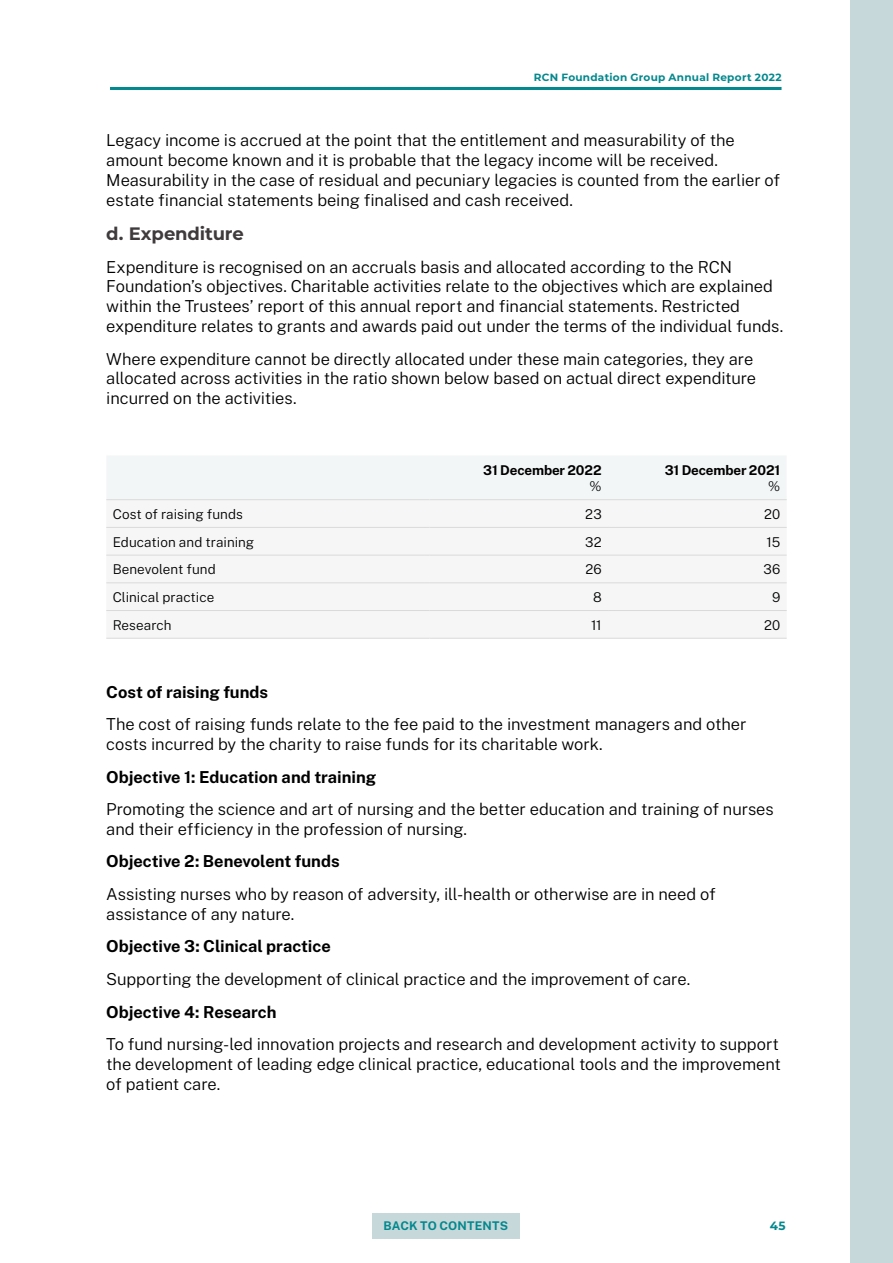
<style>
.page{position:relative;width:893px;height:1263px;background:#fff}
.page>*{position:absolute;margin:0;border:0;box-sizing:border-box;transform-origin:0 0}
.t1{font:700 18px "Montserrat";letter-spacing:-.005em;color:#3f3b3d}
.t2{font:300 16.5px/19.8px "Public Sans";letter-spacing:-.005em;color:#000}
.t3{font:700 16.5px "Public Sans";color:#000}
.t4{font:300 13.5px "Public Sans";letter-spacing:.005em;color:#000}
.t5{font:700 13.5px "Public Sans";letter-spacing:-.01em;color:#000}
.t6{font:300 13.5px "Public Sans";color:#010202}
.t7{font:700 12px "Public Sans";letter-spacing:.015em;color:#03888d}
.t8{font:700 12px "Montserrat";color:#03888d}
.t9{font:700 10.5px "Montserrat";letter-spacing:.025em;color:#03888d}
</style>
<div class="page">
<hr style="left:110px;top:87px;width:671px;height:3px;background:#03888d">
<div style="left:850px;top:0;width:43px;height:1263px;background:#c7d8db"></div>
<div style="left:372px;top:1213px;width:148px;height:25px;background:#c7d8db"></div>
<div style="left:107px;top:456px;width:679px;height:43px;background:#f3f6f7"></div>
<div style="left:106px;top:500px;width:681px;height:138px;background:#f6f6f6"></div>
<hr style="left:106px;top:499px;width:323px;height:1px;background:#dadada">
<hr style="left:429px;top:499px;width:179px;height:1px;background:#dadada">
<hr style="left:608px;top:499px;width:179px;height:1px;background:#dadada">
<hr style="left:106px;top:527px;width:323px;height:1px;background:#dadada">
<hr style="left:429px;top:527px;width:179px;height:1px;background:#dadada">
<hr style="left:608px;top:527px;width:179px;height:1px;background:#dadada">
<hr style="left:106px;top:555px;width:323px;height:1px;background:#dadada">
<hr style="left:429px;top:555px;width:179px;height:1px;background:#dadada">
<hr style="left:608px;top:555px;width:179px;height:1px;background:#dadada">
<hr style="left:106px;top:582px;width:323px;height:1px;background:#dadada">
<hr style="left:429px;top:582px;width:179px;height:1px;background:#dadada">
<hr style="left:608px;top:582px;width:179px;height:1px;background:#dadada">
<hr style="left:106px;top:610px;width:323px;height:1px;background:#dadada">
<hr style="left:429px;top:610px;width:179px;height:1px;background:#dadada">
<hr style="left:608px;top:610px;width:179px;height:1px;background:#dadada">
<hr style="left:106px;top:638px;width:323px;height:1px;background:#dadada">
<hr style="left:429px;top:638px;width:179px;height:1px;background:#dadada">
<hr style="left:608px;top:638px;width:179px;height:1px;background:#dadada">
<p class="t9" style="left:534px;top:70px;width:249px">RCN Foundation Group Annual Report 2022</p>
<p class="t2" style="left:106px;top:129px;width:675px">Legacy income is accrued at the point that the entitlement and measurability of the amount become known and it is probable that the legacy income will be received.<br>Measurability in the case of residual and pecuniary legacies is counted from the earlier of estate financial statements being finalised and cash received.</p>
<p class="t1" style="left:106px;top:221px;width:139px">d. Expenditure</p>
<p class="t2" style="left:106px;top:256px;width:678px">Expenditure is recognised on an accruals basis and allocated according to the RCN Foundation’s objectives. Charitable activities relate to the objectives which are explained within the Trustees’ report of this annual report and financial statements. Restricted expenditure relates to grants and awards paid out under the terms of the individual funds.</p>
<p class="t2" style="left:106px;top:348px;width:651px">Where expenditure cannot be directly allocated under these main categories, they are allocated across activities in the ratio shown below based on actual direct expenditure incurred on the activities.</p>
<p class="t5" style="left:483px;top:460px;width:120px">31 December 2022</p>
<p class="t4" style="left:590px;top:476px;width:14px">%</p>
<p class="t5" style="left:665px;top:460px;width:117px">31 December 2021</p>
<p class="t4" style="left:768px;top:476px;width:14px">%</p>
<p class="t4" style="left:113px;top:504px;width:132px">Cost of raising funds</p>
<p class="t4" style="left:585px;top:504px;width:18px">23</p>
<p class="t4" style="left:764px;top:504px;width:18px">20</p>
<p class="t4" style="left:113px;top:532px;width:143px">Education and training</p>
<p class="t4" style="left:585px;top:532px;width:18px">32</p>
<p class="t4" style="left:766px;top:532px;width:15px">15</p>
<p class="t4" style="left:113px;top:560px;width:105px">Benevolent fund</p>
<p class="t4" style="left:585px;top:560px;width:18px">26</p>
<p class="t4" style="left:763px;top:560px;width:18px">36</p>
<p class="t4" style="left:113px;top:587px;width:103px">Clinical practice</p>
<p class="t6" style="left:593px;top:587px;width:10px">8</p>
<p class="t6" style="left:772px;top:587px;width:10px">9</p>
<p class="t6" style="left:113px;top:615px;width:60px">Research</p>
<p class="t6" style="left:591px;top:615px;width:12px">11</p>
<p class="t6" style="left:764px;top:615px;width:18px">20</p>
<p class="t3" style="left:106px;top:680px;width:163px">Cost of raising funds</p>
<p class="t2" style="left:106px;top:713px;width:641px">The cost of raising funds relate to the fee paid to the investment managers and other costs incurred by the charity to raise funds for its charitable work.</p>
<p class="t3" style="left:106px;top:765px;width:271px">Objective 1: Education and training</p>
<p class="t2" style="left:106px;top:798px;width:669px">Promoting the science and art of nursing and the better education and training of nurses and their efficiency in the profession of nursing.</p>
<p class="t3" style="left:106px;top:849px;width:235px">Objective 2: Benevolent funds</p>
<p class="t2" style="left:106px;top:883px;width:611px">Assisting nurses who by reason of adversity, ill-health or otherwise are in need of assistance of any nature.</p>
<p class="t3" style="left:106px;top:934px;width:226px">Objective 3: Clinical practice</p>
<p class="t2" style="left:106px;top:968px;width:585px">Supporting the development of clinical practice and the improvement of care.</p>
<p class="t3" style="left:106px;top:999px;width:172px">Objective 4: Research</p>
<p class="t2" style="left:106px;top:1033px;width:676px;text-align:justify">To fund nursing-led innovation projects and research and development activity to support the development of leading edge clinical practice, educational tools and the improvement of patient care.</p>
<p class="t7" style="left:384px;top:1217px;width:126px">BACK TO CONTENTS</p>
<p class="t8" style="left:770px;top:1217px;width:17px">45</p>
</div>
